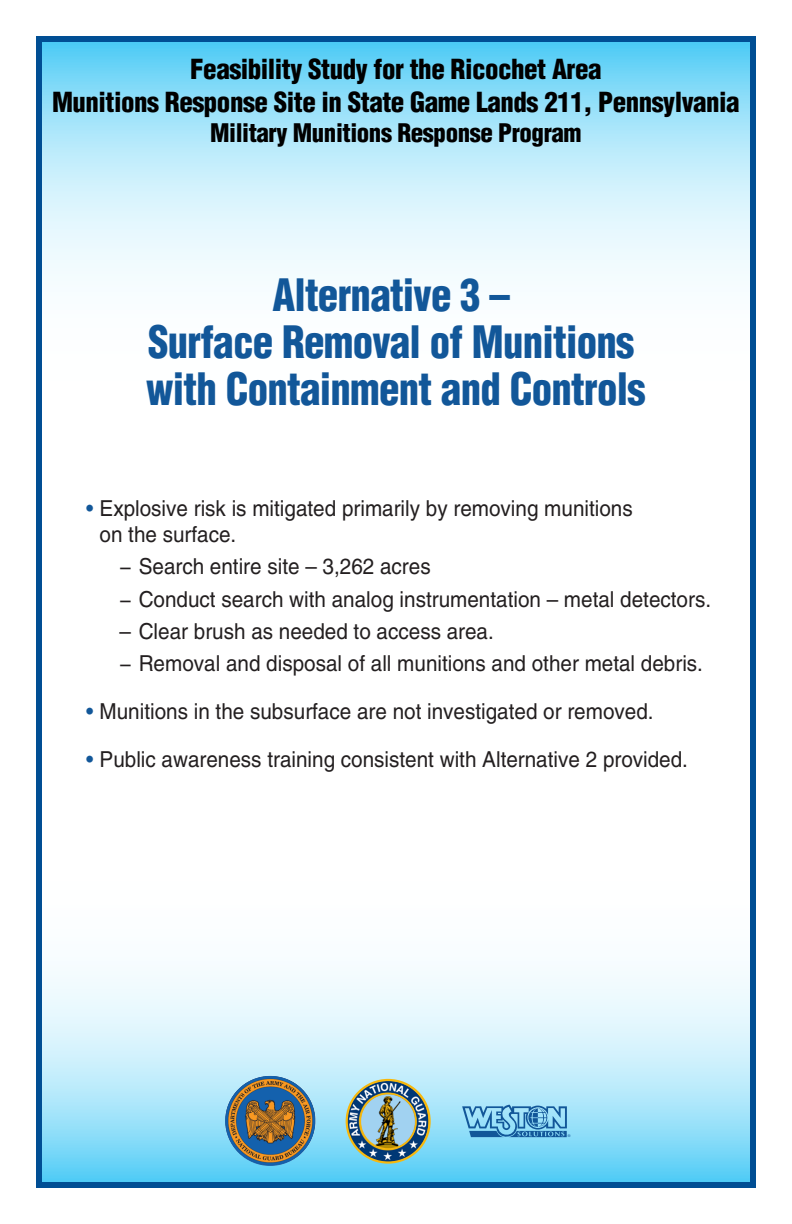
<style>
.page{position:relative;width:792px;height:1224px;background:#fff}
.page>*{position:absolute;margin:0;border:0;box-sizing:border-box;transform-origin:0 0}
.t1{font:900 condensed 43.6px/47px "Helvetica";letter-spacing:-.02em;color:#125799;text-align:center;scale:.94 1}
.t2{font:900 condensed 27px/32.4px "Helvetica";letter-spacing:-.02em;color:#000;text-align:center}
.t3{font:900 condensed 25px "Helvetica";letter-spacing:-.02em;color:#000}
.t4{font:22px/32px "Helvetica";color:#231f20;scale:.94 1}
.t5{font:3.6px "Helvetica";color:#125799}
.s1{color:#125799}
</style>
<div class="page">
<svg style="left:43px;top:43px;width:706px;height:238px;background:#b7e9fb"></svg>
<svg style="left:43px;top:971px;width:706px;height:210px;background:#bcebfb"></svg>
<div style="left:36px;top:36px;width:720px;height:1152px;border:6px solid #004e94"></div>
<svg style="left:462px;top:1105px;width:105px;height:35px;background:#64aad3"></svg>
<img style="left:222px;top:1075px;width:96px;height:93px">
<img style="left:347px;top:1080px;width:83px;height:83px;border-radius:41px">
<div style="left:346px;top:1079px;width:85px;height:85px;border:2px solid #f7b80d;border-radius:50%"></div>
<div style="left:360px;top:1093px;width:57px;height:57px;border:2px solid #f7b80d;border-radius:50%"></div>
<p class="t2" style="left:52px;top:53px;width:689px">Feasibility Study for the Ricochet Area<br>Munitions Response Site in State Game Lands 211, Pennsylvania</p>
<p class="t3" style="left:210px;top:117px;width:373px">Military Munitions Response Program</p>
<p class="t1" style="left:146px;top:271px;width:533px">Alternative 3 –<br>Surface Removal of Munitions with Containment and Controls</p>
<p class="t4" style="left:100px;top:496px;width:569px;line-height:26px;text-indent:-13px"><span class="s1">•</span> Explosive risk is mitigated primarily by removing munitions on the surface.</p>
<p class="t4" style="left:119px;top:551px;width:631px">− Search entire site – 3,262 acres<br>− Conduct search with analog instrumentation – metal detectors.</p>
<p class="t4" style="left:119px;top:615px;width:622px">– Clear brush as needed to access area.<br>− Removal and disposal of all munitions and other metal debris.</p>
<p class="t4" style="left:86px;top:695px;width:605px"><span class="s1">•</span> Munitions in the subsurface are not investigated or removed.</p>
<p class="t4" style="left:86px;top:743px;width:642px"><span class="s1">•</span> Public awareness training consistent with Alternative 2 provided.</p>
<p class="t5" style="left:568px;top:1134px;width:4px">®</p>
</div>
